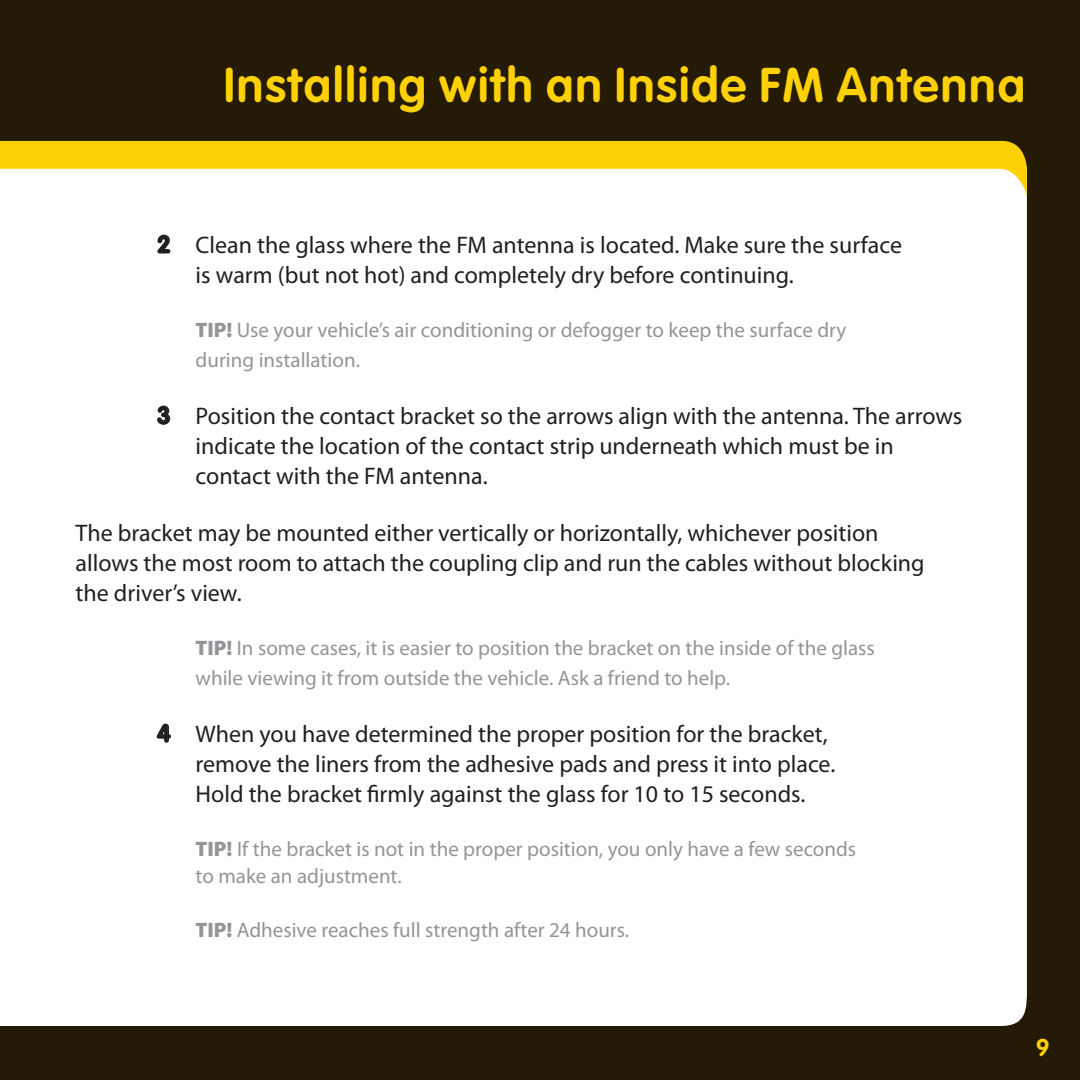
<style>
.page{position:relative;width:1080px;height:1080px;background:#251a05}
.page>*{position:absolute;margin:0;border:0;box-sizing:border-box;transform-origin:0 0}
.t1{font:700 48px "XM Rounded";color:#fed105}
.t2{font:24px/30px "Myriad Pro";color:#231f20}
.t3{font:21px/30px "Myriad Pro";color:#939598}
.s1{font-weight:900}
.s2{font-family:"XM Rounded";font-weight:700}
</style>
<div class="page">
<div style="left:0;top:196px;width:1027px;height:830px;background:#fff"></div>
<svg style="left:0;top:141px;width:1027px;height:55px;background:#fde77f"></svg>
<svg style="left:156px;top:234px;width:15px;height:20px"></svg>
<svg style="left:156px;top:405px;width:15px;height:21px"></svg>
<svg style="left:156px;top:722px;width:16px;height:21px"></svg>
<p class="t1" style="left:223px;top:57px;width:805px">Installing with an Inside FM Antenna</p>
<p class="t2" style="left:196px;top:229px;width:708px">Clean the glass where the FM antenna is located. Make sure the surface is warm (but not hot) and completely dry before continuing.</p>
<p class="t3" style="left:196px;top:314px;width:652px"><span class="s1">TIP!</span> Use your vehicle’s air conditioning or defogger to keep the surface dry during installation.</p>
<p class="t2" style="left:196px;top:400px;width:768px;text-indent:-39px"><span class="s2">3</span> Position the contact bracket so the arrows align with the antenna. The arrows indicate the location of the contact strip underneath which must be in contact with the FM antenna.</p>
<p class="t2" style="left:76px;top:517px;width:851px">The bracket may be mounted either vertically or horizontally, whichever position allows the most room to attach the coupling clip and run the cables without blocking the driver’s view.</p>
<p class="t3" style="left:196px;top:632px;width:681px"><span class="s1">TIP!</span> In some cases, it is easier to position the bracket on the inside of the glass while viewing it from outside the vehicle. Ask a friend to help.</p>
<p class="t2" style="left:196px;top:718px;width:641px;text-indent:-39px"><span class="s2">4</span> When you have determined the proper position for the bracket, remove the liners from the adhesive pads and press it into place.<br>Hold the bracket firmly against the glass for 10 to 15 seconds.</p>
<p class="t3" style="left:196px;top:835px;width:662px;line-height:27px"><span class="s1">TIP!</span> If the bracket is not in the proper position, you only have a few seconds to make an adjustment.</p>
<p class="t3" style="left:196px;top:914px;width:435px"><span class="s1">TIP!</span> Adhesive reaches full strength after 24 hours.</p>
</div>
